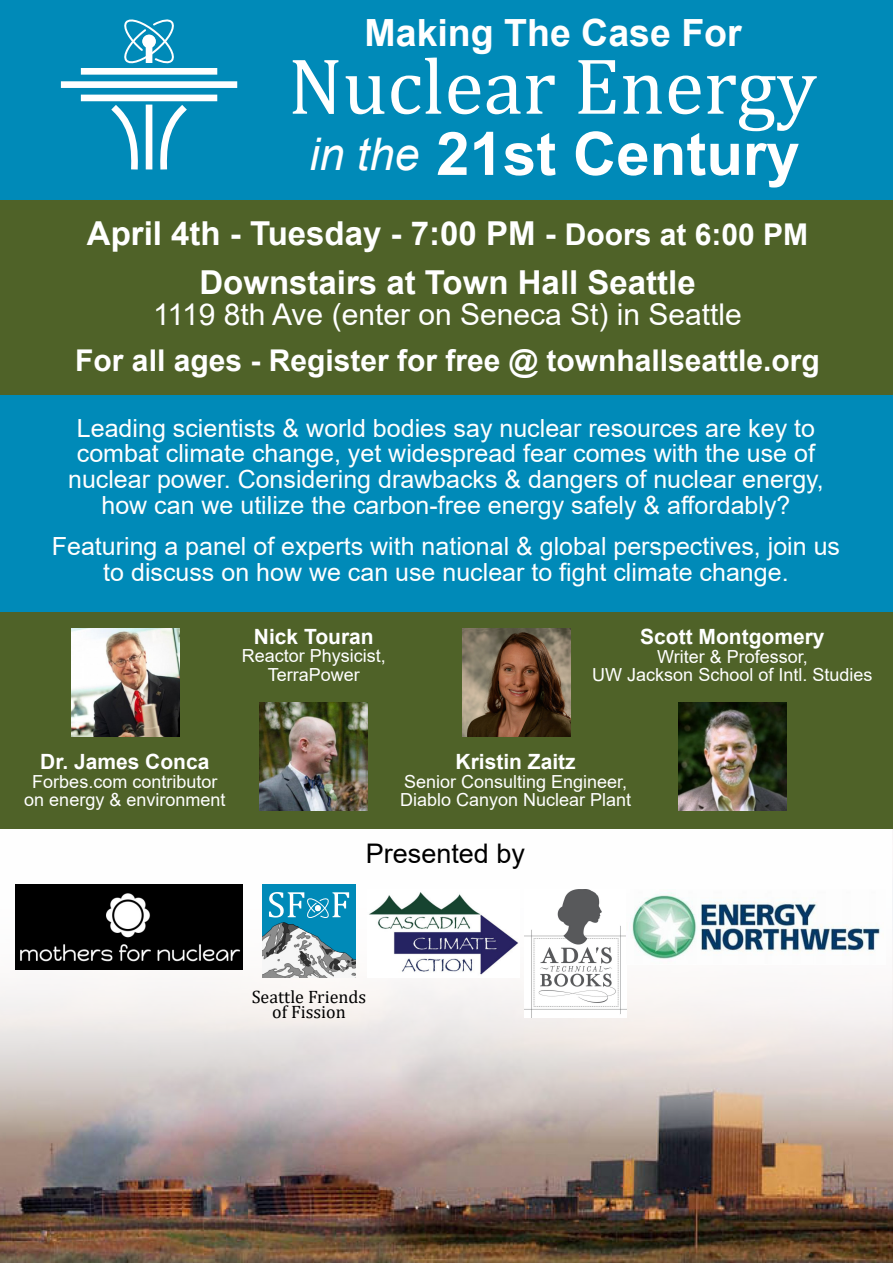
<style>
.page{position:relative;width:893px;height:1263px;background:#fff}
.page>*{position:absolute;margin:0;border:0;box-sizing:border-box;transform-origin:0 0}
.t1{font:80.25px "Cambria Math";color:#fff}
.t2{font:700 60px "Arial";color:#fff}
.t3{font:700 37.5px "Arial";color:#fff}
.t4{font:700 33px/49.1px "Arial";color:#fff;text-align:center}
.t5{font:700 30px "Arial";color:#fff}
.t6{font:30px "Arial";color:#fff}
.t7{font:27px "Arial";color:#000}
.t8{font:25.05px/25.8px "Arial";color:#fff;text-align:center}
.t9{font:700 21px "Arial";color:#fff}
.t10{font:18px/18.6px "Arial";color:#fff;text-align:center}
.t11{font:18px/15px "Cambria Math";color:#000;text-align:center}
.s1{font-weight:400;font-style:italic;font-size:45px}
.s2{font-size:30px}
</style>
<div class="page">
<img style="left:0;top:1143px;width:893px;height:120px">
<div style="left:0;top:0;width:893px;height:814px;background:#008ab8"></div>
<img style="left:0;top:828px;width:893px;height:315px">
<img style="left:525px;top:889px;width:102px;height:129px">
<img style="left:627px;top:889px;width:258px;height:76px">
<img style="left:368px;top:889px;width:151px;height:89px">
<img style="left:16px;top:884px;width:226px;height:86px">
<div style="left:84px;top:68px;width:130px;height:7px;background:#fff"></div>
<div style="left:64px;top:81px;width:170px;height:7px;background:#fff"></div>
<div style="left:84px;top:95px;width:130px;height:6px;background:#fff"></div>
<div style="left:146px;top:108px;width:6px;height:58px;background:#fff"></div>
<svg style="left:107px;top:101px;width:34px;height:69px"></svg>
<svg style="left:157px;top:101px;width:35px;height:69px"></svg>
<svg style="left:124px;top:19px;width:50px;height:45px"></svg>
<div style="left:0;top:200px;width:893px;height:195px;background:#4f6228"></div>
<div style="left:0;top:612px;width:893px;height:216px;background:#4f6228"></div>
<img style="left:260px;top:702px;width:108px;height:108px">
<img style="left:71px;top:629px;width:108px;height:108px">
<img style="left:462px;top:629px;width:108px;height:108px">
<img style="left:679px;top:702px;width:108px;height:108px">
<div style="left:262px;top:884px;width:94px;height:94px;background:#008ab8"></div>
<svg style="left:269px;top:892px;width:80px;height:26px"></svg>
<img style="left:262px;top:922px;width:94px;height:56px">
<h3 class="t3" style="left:365px;top:18px;width:379px">Making The Case For</h3>
<h1 class="t1" style="left:288px;top:51px;width:530px">Nuclear Energy</h1>
<h2 class="t2" style="left:309px;top:131px;width:492px"><span class="s1">in the</span> 21st Century</h2>
<h3 class="t4" style="left:87px;top:212px;width:723px">April 4th - Tuesday - 7:00 PM - <span class="s2">Doors at 6:00 PM<br></span>Downstairs at Town Hall Seattle</h3>
<p class="t6" style="left:153px;top:303px;width:590px">1119 8th Ave (enter on Seneca St) in Seattle</p>
<p class="t5" style="left:75px;top:349px;width:746px">For all ages - Register for free @ townhallseattle.org</p>
<p class="t8" style="left:68px;top:417px;width:757px">Leading scientists &amp; world bodies say nuclear resources are key to combat climate change, yet widespread fear comes with the use of nuclear power. Considering drawbacks &amp; dangers of nuclear energy, how can we utilize the carbon-free energy safely &amp; affordably?</p>
<p class="t8" style="left:52px;top:535px;width:790px">Featuring a panel of experts with national &amp; global perspectives, join us to discuss on how we can use nuclear to fight climate change.</p>
<p class="t9" style="left:254px;top:628px;width:121px">Nick Touran</p>
<p class="t10" style="left:242px;top:648px;width:146px">Reactor Physicist,<br>TerraPower</p>
<p class="t9" style="left:640px;top:629px;width:186px">Scott Montgomery</p>
<p class="t10" style="left:592px;top:648px;width:282px">Writer &amp; Professor,<br>UW Jackson School of Intl. Studies</p>
<p class="t9" style="left:40px;top:754px;width:171px">Dr. James Conca</p>
<p class="t10" style="left:24px;top:774px;width:203px">Forbes.com contributor on energy &amp; environment</p>
<p class="t9" style="left:456px;top:754px;width:122px">Kristin Zaitz</p>
<p class="t10" style="left:400px;top:774px;width:233px;text-align:left">Senior Consulting Engineer,<br>Diablo Canyon Nuclear Plant</p>
<p class="t7" style="left:366px;top:843px;width:161px">Presented by</p>
<p class="t11" style="left:252px;top:990px;width:116px">Seattle Friends of Fission</p>
</div>
